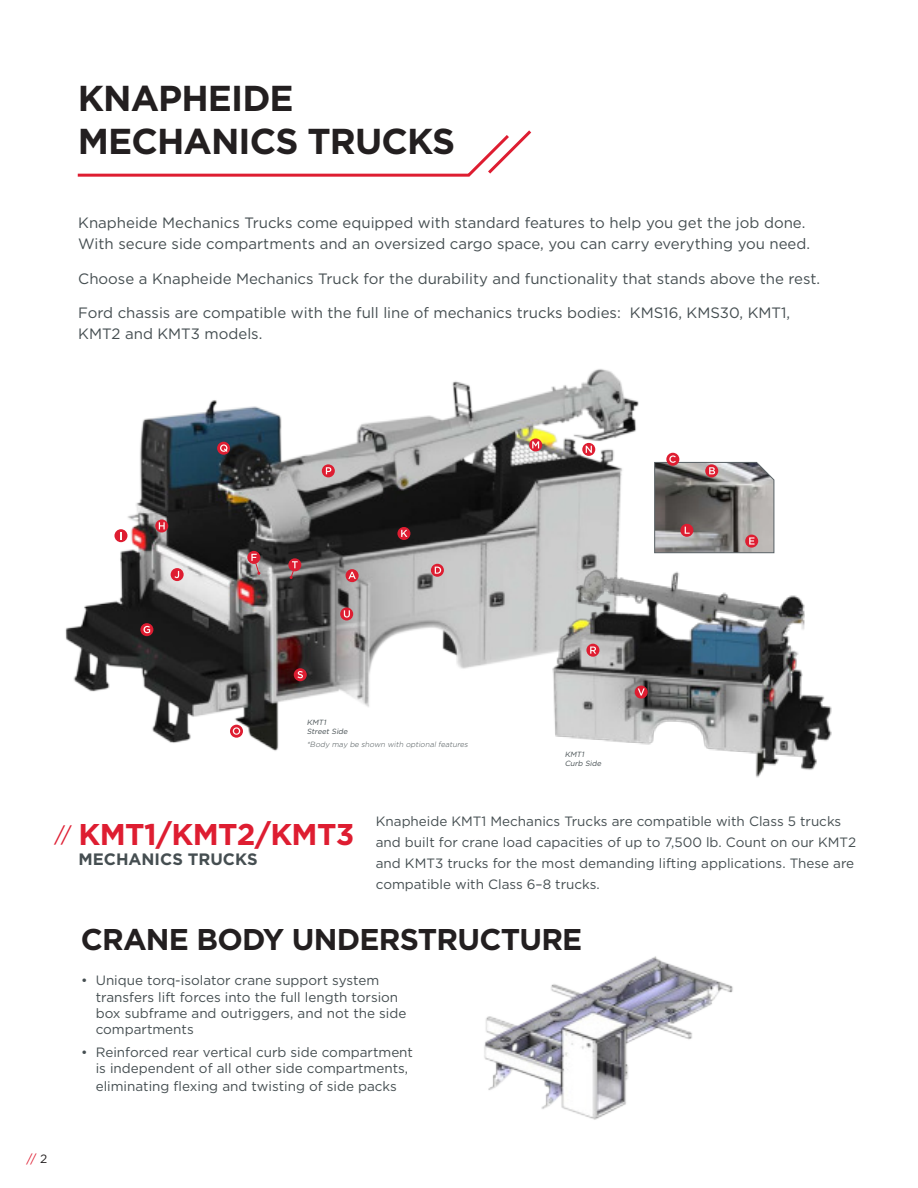
<style>
.page{position:relative;width:918px;height:1188px;background:#fff}
.page>*{position:absolute;margin:0;border:0;box-sizing:border-box;transform-origin:0 0}
.t1{font:700 36px/43.2px "Gotham";letter-spacing:-.025em;color:#231f20}
.t2{font:700 30px "Gotham";letter-spacing:-.025em;color:#231f20}
.t3{font:700 30px "Gotham";letter-spacing:-.02em;color:#de1d31}
.t4{font:21px "Gotham";color:#de1d31}
.t5{font:700 16.5px "Gotham";color:#454e51}
.t6{font:15px/21px "Gotham";color:#454e51}
.t7{font:13.5px/16.2px "Gotham";color:#454e51}
.t8{font:12px "Gotham";color:#de1d31}
.t9{font:italic 300 7.5px "Gotham";color:#454e51}
.t10{font:italic 7.5px/9px "Gotham";color:#454e51}
.s1{color:#231f20}
</style>
<div class="page">
<img style="left:65px;top:369px;width:574px;height:382px">
<svg style="left:77px;top:130px;width:455px;height:47px"></svg>
<svg style="left:346px;top:569px;width:13px;height:13px"></svg>
<svg style="left:348px;top:572px;width:8px;height:7px"></svg>
<div style="left:666px;top:453px;width:13px;height:13px;background:#de1d31;border-radius:50%"></div>
<svg style="left:431px;top:564px;width:13px;height:13px"></svg>
<svg style="left:435px;top:567px;width:6px;height:7px"></svg>
<svg style="left:247px;top:551px;width:13px;height:13px"></svg>
<svg style="left:251px;top:554px;width:10px;height:21px"></svg>
<svg style="left:140px;top:623px;width:13px;height:13px"></svg>
<svg style="left:144px;top:626px;width:6px;height:7px"></svg>
<svg style="left:155px;top:519px;width:13px;height:13px"></svg>
<svg style="left:159px;top:522px;width:6px;height:7px"></svg>
<div style="left:114px;top:529px;width:13px;height:13px;background:#de1d31;border-radius:50%"></div>
<svg style="left:120px;top:532px;width:2px;height:7px"></svg>
<svg style="left:171px;top:568px;width:13px;height:13px"></svg>
<svg style="left:175px;top:571px;width:4px;height:7px"></svg>
<svg style="left:397px;top:527px;width:13px;height:13px"></svg>
<svg style="left:401px;top:530px;width:6px;height:7px"></svg>
<svg style="left:654px;top:455px;width:120px;height:98px;background:#908786"></svg>
<svg style="left:529px;top:438px;width:13px;height:13px"></svg>
<svg style="left:532px;top:441px;width:7px;height:7px"></svg>
<svg style="left:582px;top:443px;width:13px;height:13px"></svg>
<svg style="left:586px;top:446px;width:6px;height:7px"></svg>
<img style="left:484px;top:956px;width:249px;height:164px">
<svg style="left:230px;top:725px;width:13px;height:13px"></svg>
<svg style="left:233px;top:727px;width:7px;height:8px"></svg>
<svg style="left:322px;top:464px;width:13px;height:13px"></svg>
<svg style="left:326px;top:467px;width:5px;height:7px"></svg>
<svg style="left:217px;top:442px;width:13px;height:13px"></svg>
<svg style="left:220px;top:444px;width:8px;height:8px"></svg>
<svg style="left:294px;top:668px;width:13px;height:13px"></svg>
<svg style="left:297px;top:671px;width:6px;height:7px"></svg>
<svg style="left:288px;top:558px;width:13px;height:13px"></svg>
<svg style="left:289px;top:561px;width:9px;height:18px"></svg>
<img style="left:546px;top:565px;width:286px;height:213px">
<svg style="left:340px;top:607px;width:13px;height:13px"></svg>
<svg style="left:344px;top:610px;width:6px;height:8px"></svg>
<svg style="left:635px;top:686px;width:13px;height:13px"></svg>
<svg style="left:638px;top:688px;width:7px;height:8px"></svg>
<svg style="left:586px;top:644px;width:13px;height:13px"></svg>
<svg style="left:590px;top:647px;width:6px;height:7px"></svg>
<h1 class="t1" style="left:78px;top:78px;width:379px">KNAPHEIDE<br>MECHANICS TRUCKS</h1>
<p class="t6" style="left:78px;top:213px;width:733px">Knapheide Mechanics Trucks come equipped with standard features to help you get the job done.<br>With secure side compartments and an oversized cargo space, you can carry everything you need.</p>
<p class="t6" style="left:78px;top:268px;width:743px">Choose a Knapheide Mechanics Truck for the durability and functionality that stands above the rest.</p>
<p class="t6" style="left:78px;top:303px;width:713px">Ford chassis are compatible with the full line of mechanics trucks bodies: KMS16, KMS30, KMT1,<br>KMT2 and KMT3 models.</p>
<p class="t10" style="left:307px;top:719px;width:44px">KMT1<br>Street Side</p>
<p class="t9" style="left:307px;top:741px;width:164px">*Body may be shown with optional features</p>
<p class="t10" style="left:565px;top:750px;width:39px">KMT1<br>Curb Side</p>
<h2 class="t3" style="left:78px;top:821px;width:278px">KMT1/KMT2/KMT3</h2>
<p class="t5" style="left:78px;top:852px;width:181px">MECHANICS TRUCKS</p>
<h3 class="t4" style="left:54px;top:826px;width:19px">//</h3>
<p class="t7" style="left:376px;top:811px;width:482px;line-height:21px">Knapheide KMT1 Mechanics Trucks are compatible with Class 5 trucks and built for crane load capacities of up to 7,500 lb. Count on our KMT2 and KMT3 trucks for the most demanding lifting applications. These are compatible with Class 6–8 trucks.</p>
<p class="t8" style="left:26px;top:1153px;width:22px">// <span class="s1">2</span></p>
<h2 class="t2" style="left:81px;top:926px;width:503px">CRANE BODY UNDERSTRUCTURE</h2>
<p class="t7" style="left:96px;top:973px;width:312px;text-indent:-15px">• Unique torq-isolator crane support system transfers lift forces into the full length torsion box subframe and outriggers, and not the side compartments</p>
<p class="t7" style="left:96px;top:1045px;width:319px;text-indent:-15px">• Reinforced rear vertical curb side compartment is independent of all other side compartments,</p>
<p class="t7" style="left:96px;top:1079px;width:303px">eliminating flexing and twisting of side packs</p>
</div>
